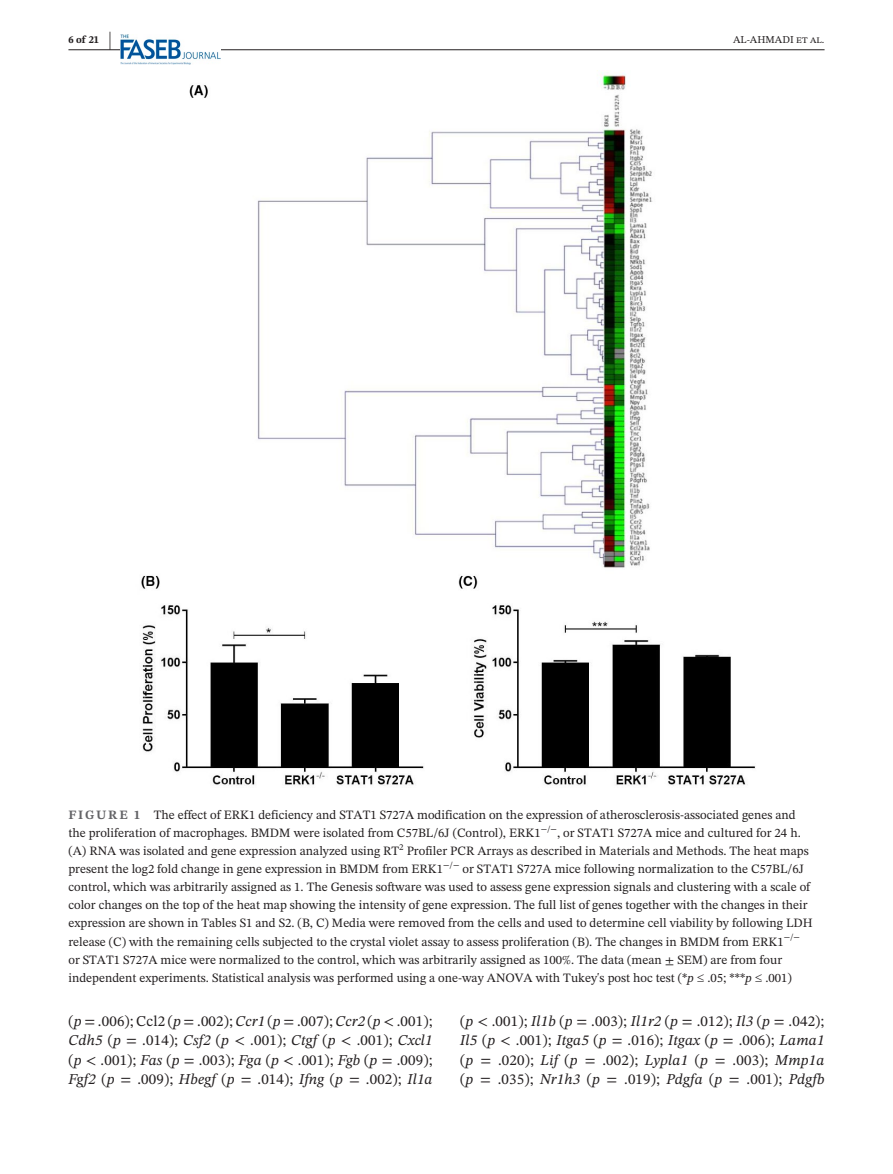
<style>
.page{position:relative;width:893px;height:1174px;background:#fff}
.page>*{position:absolute;margin:0;border:0;box-sizing:border-box;transform-origin:0 0}
.t1{font:15px/19.5px "STIX Two Text";letter-spacing:.01em;color:#231f20;text-align:justify}
.t2{font:12.75px/18px "STIX Two Text";color:#231f20}
.t3{font:10.5px "STIX Two Text";color:#231f20}
.t4{font:700 10.5px "STIX Two Text";color:#231f20}
.t5{font:8.85px "STIX Two Text";color:#231f20}
.s1{font-size:21px}
.s2{font-weight:700;color:#636366}
.s3{font-style:italic}
</style>
<div class="page">
<hr style="left:68px;top:49px;width:756px;height:1px;background:#231f20">
<img style="left:121px;top:35px;width:99px;height:30px">
<img style="left:141px;top:70px;width:615px;height:716px">
<p class="t4" style="left:68px;top:32px;width:44px">6 of 21 <span class="s1">|</span></p>
<p class="t3" style="left:733px;top:32px;width:93px">AL--AHMADI et al.</p>
<p class="t2" style="left:68px;top:806px;width:746px"><span class="s2">FIGURE 1</span> The effect of ERK1 deficiency and STAT1 S727A modification on the expression of atherosclerosis-associated genes and the proliferation of macrophages. BMDM were isolated from C57BL/6J (Control), ERK1<sup>−/−</sup>, or STAT1 S727A mice and cultured for 24 h. (A) RNA was isolated and gene expression analyzed using RT<sup>2</sup> Profiler PCR Arrays as described in Materials and Methods. The heat maps present the log2 fold change in gene expression in BMDM from ERK1<sup>−/−</sup> or STAT1 S727A mice following normalization to the C57BL/6J control, which was arbitrarily assigned as 1. The Genesis software was used to assess gene expression signals and clustering with a scale of color changes on the top of the heat map showing the intensity of gene expression. The full list of genes together with the changes in their expression are shown in Tables S1 and S2. (B, C) Media were removed from the cells and used to determine cell viability by following LDH release (C) with the remaining cells subjected to the crystal violet assay to assess proliferation (B). The changes in BMDM from ERK1</p>
<p class="t5" style="left:784px;top:930px;width:18px">−/−</p>
<p class="t2" style="left:68px;top:950px;width:725px">or STAT1 S727A mice were normalized to the control, which was arbitrarily assigned as 100%. The data (mean ± SEM) are from four independent experiments. Statistical analysis was performed using a one-way ANOVA with Tukey's post hoc test (*<span class="s3">p</span> ≤ .05; ***<span class="s3">p</span> ≤ .001)</p>
<p class="t1" style="left:68px;top:1011px;width:366px">(<span class="s3">p</span> = .006);Ccl2 (<span class="s3">p</span> = .002);<span class="s3">Ccr1</span> (<span class="s3">p</span> = .007);<span class="s3">Ccr2</span> (<span class="s3">p</span> &lt; .001); <span class="s3">Cdh5</span> (<span class="s3">p</span> = .014); <span class="s3">Csf2</span> (<span class="s3">p</span> &lt; .001); <span class="s3">Ctgf</span> (<span class="s3">p</span> &lt; .001); <span class="s3">Cxcl1 </span>(<span class="s3">p</span> &lt; .001); <span class="s3">Fas</span> (<span class="s3">p</span> = .003); <span class="s3">Fga</span> (<span class="s3">p</span> &lt; .001); <span class="s3">Fgb</span> (<span class="s3">p</span> = .009); <span class="s3">Fgf2</span> (<span class="s3">p</span> = .009); <span class="s3">Hbegf</span> (<span class="s3">p</span> = .014); <span class="s3">Ifng</span> (<span class="s3">p</span> = .002); <span class="s3">Il1a</span></p>
<p class="t1" style="left:460px;top:1011px;width:366px">(<span class="s3">p</span> &lt; .001); <span class="s3">Il1b</span> (<span class="s3">p</span> = .003); <span class="s3">Il1r2</span> (<span class="s3">p</span> = .012); <span class="s3">Il3</span> (<span class="s3">p</span> = .042); <span class="s3">Il5</span> (<span class="s3">p</span> &lt; .001); <span class="s3">Itga5</span> (<span class="s3">p</span> = .016); <span class="s3">Itgax</span> (<span class="s3">p</span> = .006); <span class="s3">Lama1 </span>(<span class="s3">p</span> = .020); <span class="s3">Lif</span> (<span class="s3">p</span> = .002); <span class="s3">Lypla1</span> (<span class="s3">p</span> = .003); <span class="s3">Mmp1a </span>(<span class="s3">p</span> = .035); <span class="s3">Nr1h3</span> (<span class="s3">p</span> = .019); <span class="s3">Pdgfa</span> (<span class="s3">p</span> = .001); <span class="s3">Pdgfb</span></p>
</div>
